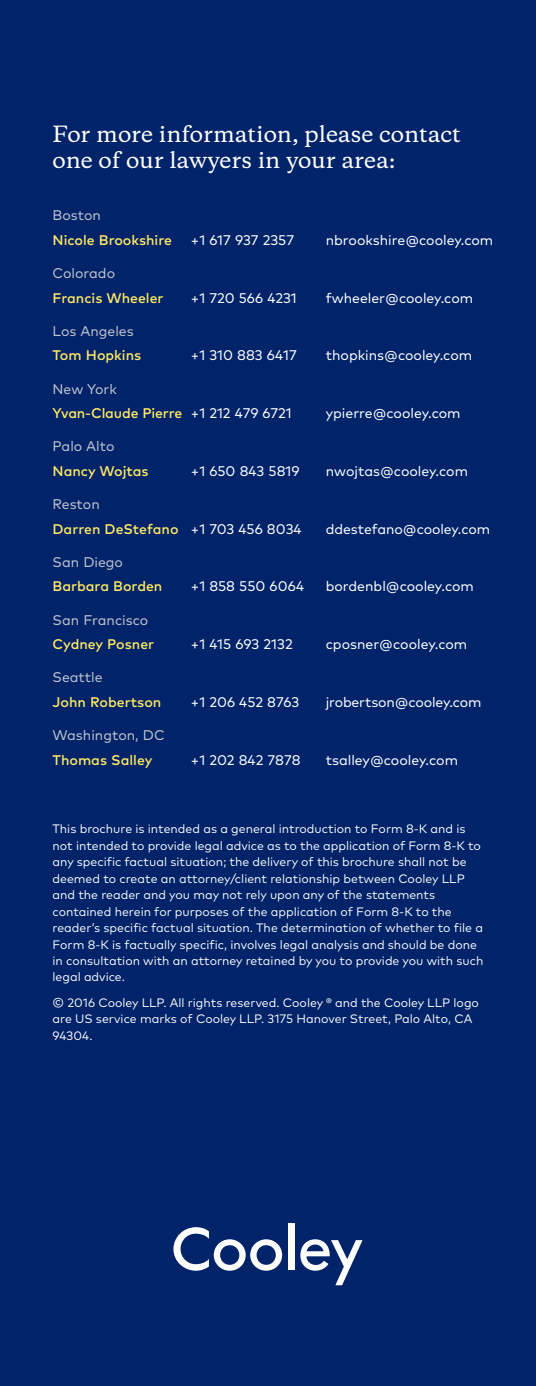
<style>
.page{position:relative;width:536px;height:1386px;background:#002369}
.page>*{position:absolute;margin:0;border:0;box-sizing:border-box;transform-origin:0 0}
.t1{font:500 21px/26.2px "Copernicus";color:#fff}
.t2{font:14px "Mark OT";color:#fff}
.t3{font:500 14px/24.5px "Mark OT";color:#ffe964}
.t4{font:14px "Mark OT";color:#c1c3cd}
.t5{font:12.25px/16.4px "Mark OT";color:#fff}
.s1{font-weight:400;color:#c1c3cd}
.s2{font-weight:400;color:#fff}
</style>
<div class="page">
<div style="left:288px;top:1224px;width:7px;height:46px;background:#fff"></div>
<svg style="left:300px;top:1239px;width:62px;height:46px"></svg>
<svg style="left:173px;top:1227px;width:109px;height:44px"></svg>
<h1 class="t1" style="left:52px;top:119px;width:409px">For more information, please contact one of our lawyers in your area:</h1>
<p class="t4" style="left:52px;top:207px;width:50px">Boston</p>
<p class="t3" style="left:52px;top:227px;width:121px">Nicole Brookshire</p>
<p class="t2" style="left:191px;top:231px;width:104px">+1 617 937 2357</p>
<p class="t2" style="left:326px;top:231px;width:169px">nbrookshire@cooley.com</p>
<p class="t4" style="left:52px;top:264px;width:64px">Colorado</p>
<p class="t3" style="left:52px;top:285px;width:112px">Francis Wheeler</p>
<p class="t2" style="left:191px;top:289px;width:107px">+1 720 566 4231</p>
<p class="t2" style="left:326px;top:289px;width:149px">fwheeler@cooley.com</p>
<p class="t4" style="left:52px;top:322px;width:83px">Los Angeles</p>
<p class="t3" style="left:52px;top:343px;width:90px">Tom Hopkins</p>
<p class="t2" style="left:191px;top:347px;width:107px">+1 310 883 6417</p>
<p class="t2" style="left:326px;top:347px;width:148px">thopkins@cooley.com</p>
<p class="t3" style="left:52px;top:376px;width:241px"><span class="s1">New York<br></span>Yvan-Claude Pierre <span class="s2">+1 212 479 6721</span></p>
<p class="t2" style="left:326px;top:404px;width:136px">ypierre@cooley.com</p>
<p class="t4" style="left:52px;top:438px;width:64px">Palo Alto</p>
<p class="t3" style="left:52px;top:458px;width:98px">Nancy Wojtas</p>
<p class="t2" style="left:191px;top:462px;width:110px">+1 650 843 5819</p>
<p class="t2" style="left:326px;top:462px;width:144px">nwojtas@cooley.com</p>
<p class="t3" style="left:52px;top:491px;width:250px"><span class="s1">Reston<br></span>Darren DeStefano <span class="s2">+1 703 456 8034</span></p>
<p class="t2" style="left:326px;top:520px;width:166px">ddestefano@cooley.com</p>
<p class="t4" style="left:52px;top:553px;width:72px">San Diego</p>
<p class="t3" style="left:52px;top:574px;width:111px">Barbara Borden</p>
<p class="t2" style="left:191px;top:578px;width:115px">+1 858 550 6064</p>
<p class="t2" style="left:326px;top:578px;width:149px">bordenbl@cooley.com</p>
<p class="t4" style="left:52px;top:611px;width:97px">San Francisco</p>
<p class="t3" style="left:52px;top:631px;width:103px">Cydney Posner</p>
<p class="t2" style="left:191px;top:635px;width:103px">+1 415 693 2132</p>
<p class="t2" style="left:326px;top:635px;width:143px">cposner@cooley.com</p>
<p class="t4" style="left:52px;top:669px;width:52px">Seattle</p>
<p class="t3" style="left:52px;top:689px;width:110px">John Robertson</p>
<p class="t2" style="left:191px;top:693px;width:110px">+1 206 452 8763</p>
<p class="t2" style="left:326px;top:693px;width:157px">jrobertson@cooley.com</p>
<p class="t4" style="left:52px;top:726px;width:114px">Washington, DC</p>
<p class="t3" style="left:52px;top:747px;width:101px">Thomas Salley</p>
<p class="t2" style="left:191px;top:751px;width:111px">+1 202 842 7878</p>
<p class="t2" style="left:326px;top:751px;width:134px">tsalley@cooley.com</p>
<p class="t5" style="left:52px;top:821px;width:432px">This brochure is intended as a general introduction to Form 8-K and is not intended to provide legal advice as to the application of Form 8-K to any specific factual situation; the delivery of this brochure shall not be deemed to create an attorney/client relationship between Cooley LLP and the reader and you may not rely upon any of the statements contained herein for purposes of the application of Form 8-K to the reader’s specific factual situation. The determination of whether to file a Form 8-K is factually specific, involves legal analysis and should be done in consultation with an attorney retained by you to provide you with such legal advice.</p>
<p class="t5" style="left:52px;top:994px;width:428px">© 2016 Cooley LLP. All rights reserved. Cooley ® and the Cooley LLP logo are US service marks of Cooley LLP. 3175 Hanover Street, Palo Alto, CA<br>94304.</p>
</div>
